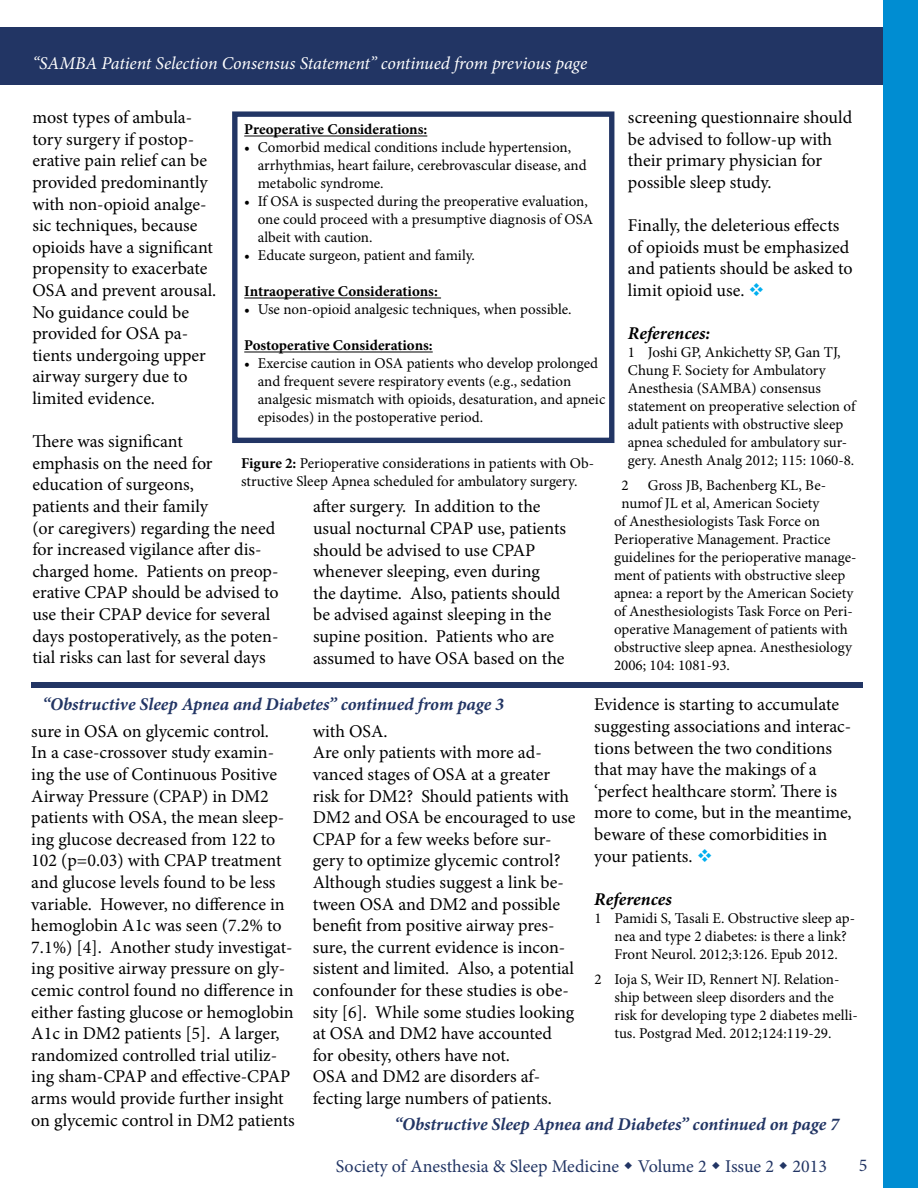
<style>
.page{position:relative;width:918px;height:1188px;background:#fff}
.page>*{position:absolute;margin:0;border:0;box-sizing:border-box;transform-origin:0 0}
.t1{font:18px/21.6px "Minion Pro";color:#000}
.t2{font:italic 700 18px "Minion Pro";color:#223564}
.t3{font:italic 18px "Minion Pro";letter-spacing:-.005em;color:#fff}
.t4{font:18px "Minion Pro";color:#223564}
.t5{font:italic 700 18px "Minion Pro";color:#000}
.t6{font:15px/18px "Minion Pro";color:#000}
.t7{font:700 15px "Minion Pro";letter-spacing:-.005em;color:#000}
.s1{font-weight:700}
.s2{color:#00aeef}
</style>
<div class="page">
<div style="left:0;top:27px;width:916px;height:58px;background:#223564"></div>
<div style="left:884px;top:0;width:34px;height:1188px;background:#008dd2"></div>
<hr style="left:244px;top:136px;width:183px;height:1px;background:#000">
<hr style="left:244px;top:298px;width:197px;height:1px;background:#000">
<hr style="left:244px;top:352px;width:189px;height:1px;background:#000">
<div style="left:232px;top:111px;width:382px;height:332px;border:5px solid #223564"></div>
<div style="left:32px;top:683px;width:831px;height:5px;background:#223564"></div>
<p class="t3" style="left:32px;top:51px;width:556px">“SAMBA Patient Selection Consensus Statement” continued from previous page</p>
<p class="t1" style="left:32px;top:107px;width:185px">most types of ambula&shy;tory surgery if postop&shy;erative pain relief can be provided predominantly with non-opioid analge&shy;sic techniques, because opioids have a significant propensity to exacerbate<br>OSA and prevent arousal.<br>No guidance could be provided for OSA pa&shy;tients undergoing upper airway surgery due to limited evidence.</p>
<p class="t1" style="left:32px;top:431px;width:248px">There was significant<br>emphasis on the need for education of surgeons,<br>patients and their family<br>(or caregivers) regarding the need for increased vigilance after dis&shy;charged home. Patients on preop&shy;erative CPAP should be advised to use their CPAP device for several days postoperatively, as the poten&shy;tial risks can last for several days</p>
<p class="t7" style="left:244px;top:119px;width:185px">Preoperative Considerations:</p>
<p class="t6" style="left:258px;top:139px;width:330px;text-indent:-14px">• Comorbid medical conditions include hypertension, arrhythmias, heart failure, cerebrovascular disease, and metabolic syndrome.</p>
<p class="t6" style="left:258px;top:193px;width:337px;text-indent:-14px">• If OSA is suspected during the preoperative evaluation, one could proceed with a presumptive diagnosis of OSA albeit with caution.</p>
<p class="t6" style="left:244px;top:247px;width:232px">• Educate surgeon, patient and family.</p>
<p class="t7" style="left:244px;top:281px;width:195px">Intraoperative Considerations:</p>
<p class="t6" style="left:244px;top:301px;width:329px">• Use non-opioid analgesic techniques, when possible.</p>
<p class="t7" style="left:244px;top:335px;width:190px">Postoperative Considerations:</p>
<p class="t6" style="left:258px;top:355px;width:349px;text-indent:-14px">• Exercise caution in OSA patients who develop prolonged and frequent severe respiratory events (e.g., sedation analgesic mismatch with opioids, desaturation, and apneic episodes) in the postoperative period.</p>
<p class="t6" style="left:241px;top:454px;width:355px"><span class="s1">Figure 2:</span> Perioperative considerations in patients with Ob&shy;structive Sleep Apnea scheduled for ambulatory surgery.</p>
<p class="t1" style="left:313px;top:496px;width:255px">after surgery. In addition to the usual nocturnal CPAP use, patients should be advised to use CPAP whenever sleeping, even during the daytime. Also, patients should be advised against sleeping in the supine position. Patients who are assumed to have OSA based on the</p>
<p class="t1" style="left:628px;top:107px;width:226px">screening questionnaire should be advised to follow-up with their primary physician for possible sleep study.</p>
<p class="t1" style="left:628px;top:215px;width:226px">Finally, the deleterious effects of opioids must be emphasized and patients should be asked to limit opioid use. <span class="s2">❖</span></p>
<p class="t5" style="left:628px;top:321px;width:84px">References:</p>
<p class="t6" style="left:628px;top:344px;width:229px">1 Joshi GP, Ankichetty SP, Gan TJ, Chung F. Society for Ambulatory Anesthesia (SAMBA) consensus statement on preoperative selection of adult patients with obstructive sleep apnea scheduled for ambulatory sur&shy;gery. Anesth Analg 2012; 115: 1060-8.</p>
<p class="t6" style="left:621px;top:476px;width:9px">2</p>
<p class="t6" style="left:648px;top:476px;width:180px">Gross JB, Bachenberg KL, Be-</p>
<p class="t6" style="left:621px;top:494px;width:199px">numof JL et al, American Society</p>
<p class="t6" style="left:614px;top:512px;width:208px">of Anesthesiologists Task Force on</p>
<p class="t6" style="left:614px;top:530px;width:218px">Perioperative Management. Practice</p>
<p class="t6" style="left:614px;top:548px;width:244px">guidelines for the perioperative manage-</p>
<p class="t6" style="left:614px;top:566px;width:233px">ment of patients with obstructive sleep</p>
<p class="t6" style="left:614px;top:584px;width:241px">apnea: a report by the American Society</p>
<p class="t6" style="left:614px;top:602px;width:240px">of Anesthesiologists Task Force on Peri-</p>
<p class="t6" style="left:614px;top:620px;width:235px">operative Management of patients with</p>
<p class="t6" style="left:614px;top:638px;width:239px">obstructive sleep apnea. Anesthesiology</p>
<p class="t6" style="left:614px;top:656px;width:118px">2006; 104: 1081-93.</p>
<p class="t2" style="left:42px;top:692px;width:463px">“Obstructive Sleep Apnea and Diabetes” continued from page 3</p>
<p class="t1" style="left:594px;top:694px;width:259px">Evidence is starting to accumulate suggesting associations and interac&shy;tions between the two conditions that may have the makings of a ‘perfect healthcare storm’. There is more to come, but in the meantime, beware of these comorbidities in your patients. <span class="s2">❖</span></p>
<p class="t5" style="left:594px;top:886px;width:79px">References</p>
<p class="t6" style="left:615px;top:909px;width:242px;text-indent:-20px">1 Pamidi S, Tasali E. Obstructive sleep ap&shy;nea and type 2 diabetes: is there a link?<br>Front Neurol. 2012;3:126. Epub 2012.</p>
<p class="t6" style="left:615px;top:970px;width:245px;text-indent:-20px">2 Ioja S, Weir ID, Rennert NJ. Relation&shy;ship between sleep disorders and the risk for developing type 2 diabetes melli&shy;tus. Postgrad Med. 2012;124:119-29.</p>
<p class="t1" style="left:31px;top:720px;width:265px">sure in OSA on glycemic control.<br>In a case-crossover study examin&shy;ing the use of Continuous Positive Airway Pressure (CPAP) in DM2 patients with OSA, the mean sleep&shy;ing glucose decreased from 122 to 102 (p=0.03) with CPAP treatment and glucose levels found to be less variable. However, no difference in hemoglobin A1c was seen (7.2% to 7.1%) [4]. Another study investigat&shy;ing positive airway pressure on gly&shy;cemic control found no difference in either fasting glucose or hemoglobin A1c in DM2 patients [5]. A larger, randomized controlled trial utiliz&shy;ing sham-CPAP and effective-CPAP arms would provide further insight on glycemic control in DM2 patients</p>
<p class="t1" style="left:313px;top:720px;width:264px">with OSA.<br>Are only patients with more ad&shy;vanced stages of OSA at a greater risk for DM2? Should patients with<br>DM2 and OSA be encouraged to use<br>CPAP for a few weeks before sur&shy;gery to optimize glycemic control?<br>Although studies suggest a link be&shy;tween OSA and DM2 and possible benefit from positive airway pres&shy;sure, the current evidence is incon&shy;sistent and limited. Also, a potential confounder for these studies is obe&shy;sity [6]. While some studies looking at OSA and DM2 have accounted for obesity, others have not.<br>OSA and DM2 are disorders af&shy;fecting large numbers of patients.</p>
<p class="t2" style="left:394px;top:1111px;width:446px">“Obstructive Sleep Apnea and Diabetes” continued on page 7</p>
<p class="t4" style="left:336px;top:1154px;width:493px">Society of Anesthesia &amp; Sleep Medicine Volume 2 Issue 2 2013</p>
<p class="t4" style="left:859px;top:1153px;width:10px">5</p>
</div>
